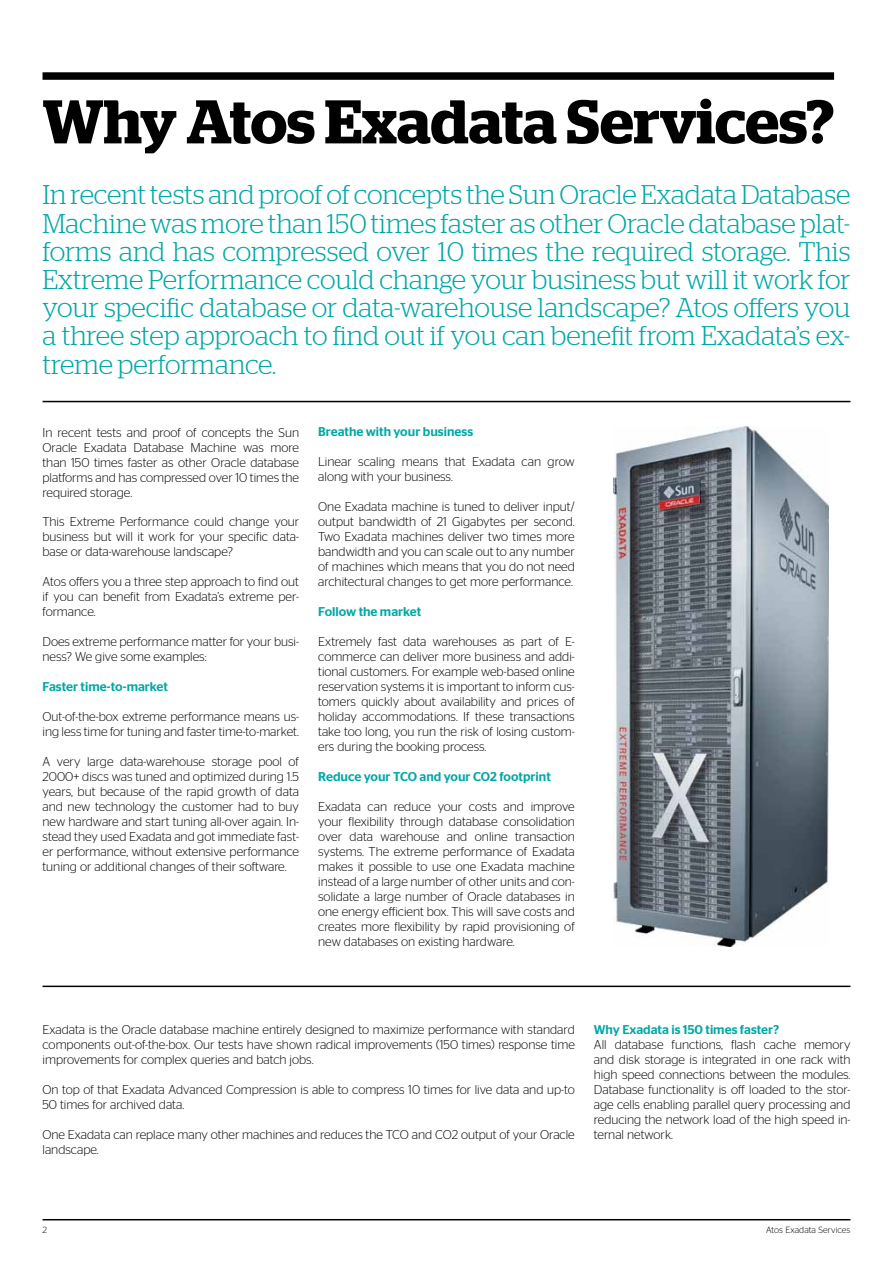
<style>
.page{position:relative;width:893px;height:1263px;background:#fff}
.page>*{position:absolute;margin:0;border:0;box-sizing:border-box;transform-origin:0 0}
.t1{font:600 61.5px "Stag";color:#000}
.t2{font:300 27px/28.2px "Stag";letter-spacing:-.005em;color:#00a7a7;text-align:justify}
.t3{font:300 12.75px/15px "Stag Sans";color:#000;text-align:justify}
.t4{font:500 12.75px "Stag Sans";color:#00a7a7}
.t5{font:300 9px "Stag Sans";letter-spacing:.01em;color:#000}
</style>
<div class="page">
<hr style="left:43px;top:1219px;width:807px;height:1px;background:#000">
<hr style="left:43px;top:401px;width:807px;height:1px;background:#000">
<hr style="left:43px;top:985px;width:807px;height:2px;background:#000">
<div style="left:43px;top:72px;width:791px;height:8px;background:#000"></div>
<img style="left:613px;top:426px;width:215px;height:521px">
<h1 class="t1" style="left:43px;top:86px;width:793px">Why Atos Exadata Services?</h1>
<p class="t2" style="left:43px;top:181px;width:809px">In recent tests and proof of concepts the Sun Oracle Exadata Database Machine was more than 150 times faster as other Oracle database plat&shy;forms and has compressed over 10 times the required storage. This Extreme Performance could change your business but will it work for your specific database or data-warehouse landscape? Atos offers you a three step approach to find out if you can benefit from Exadata’s ex&shy;treme performance.</p>
<p class="t3" style="left:43px;top:424px;width:258px">In recent tests and proof of concepts the Sun Oracle Exadata Database Machine was more than 150 times faster as other Oracle database platforms and has compressed over 10 times the required storage.</p>
<p class="t3" style="left:43px;top:514px;width:258px">This Extreme Performance could change your business but will it work for your specific data&shy;base or data-warehouse landscape?</p>
<p class="t3" style="left:43px;top:574px;width:258px">Atos offers you a three step approach to find out if you can benefit from Exadata’s extreme per&shy;formance.</p>
<p class="t3" style="left:43px;top:634px;width:258px">Does extreme performance matter for your busi&shy;ness? We give some examples:</p>
<p class="t4" style="left:43px;top:679px;width:127px">Faster time-to-market</p>
<p class="t3" style="left:43px;top:709px;width:258px">Out-of-the-box extreme performance means us&shy;ing less time for tuning and faster time-to-market.</p>
<p class="t3" style="left:43px;top:754px;width:258px">A very large data-warehouse storage pool of 2000+ discs was tuned and optimized during 1.5 years, but because of the rapid growth of data and new technology the customer had to buy new hardware and start tuning all-over again. In&shy;stead they used Exadata and got immediate fast&shy;er performance, without extensive performance tuning or additional changes of their software.</p>
<p class="t4" style="left:318px;top:425px;width:156px">Breathe with your business</p>
<p class="t3" style="left:318px;top:454px;width:258px">Linear scaling means that Exadata can grow along with your business.</p>
<p class="t3" style="left:318px;top:499px;width:258px">One Exadata machine is tuned to deliver input/ output bandwidth of 21 Gigabytes per second.<br>Two Exadata machines deliver two times more bandwidth and you can scale out to any number of machines which means that you do not need architectural changes to get more performance.</p>
<p class="t4" style="left:318px;top:604px;width:105px">Follow the market</p>
<p class="t3" style="left:318px;top:634px;width:258px">Extremely fast data warehouses as part of E&shy;commerce can deliver more business and addi&shy;tional customers. For example web-based online reservation systems it is important to inform cus&shy;tomers quickly about availability and prices of holiday accommodations. If these transactions take too long, you run the risk of losing custom&shy;ers during the booking process.</p>
<p class="t4" style="left:318px;top:769px;width:234px">Reduce your TCO and your CO2 footprint</p>
<p class="t3" style="left:318px;top:799px;width:258px">Exadata can reduce your costs and improve your flexibility through database consolidation over data warehouse and online transaction systems. The extreme performance of Exadata makes it possible to use one Exadata machine instead of a large number of other units and con&shy;solidate a large number of Oracle databases in one energy efficient box. This will save costs and creates more flexibility by rapid provisioning of new databases on existing hardware.</p>
<p class="t3" style="left:43px;top:1022px;width:534px">Exadata is the Oracle database machine entirely designed to maximize performance with standard components out-of-the-box. Our tests have shown radical improvements (150 times) response time improvements for complex queries and batch jobs.</p>
<p class="t3" style="left:43px;top:1082px;width:534px">On top of that Exadata Advanced Compression is able to compress 10 times for live data and up-to<br>50 times for archived data.</p>
<p class="t3" style="left:43px;top:1127px;width:534px">One Exadata can replace many other machines and reduces the TCO and CO2 output of your Oracle landscape.</p>
<p class="t4" style="left:594px;top:1022px;width:187px">Why Exadata is 150 times faster?</p>
<p class="t3" style="left:594px;top:1037px;width:258px">All database functions, flash cache memory and disk storage is integrated in one rack with high speed connections between the modules.<br>Database functionality is off loaded to the stor&shy;age cells enabling parallel query processing and reducing the network load of the high speed in&shy;ternal network.</p>
<p class="t5" style="left:43px;top:1225px;width:6px">2</p>
<p class="t5" style="left:766px;top:1225px;width:86px">Atos Exadata Services</p>
</div>
